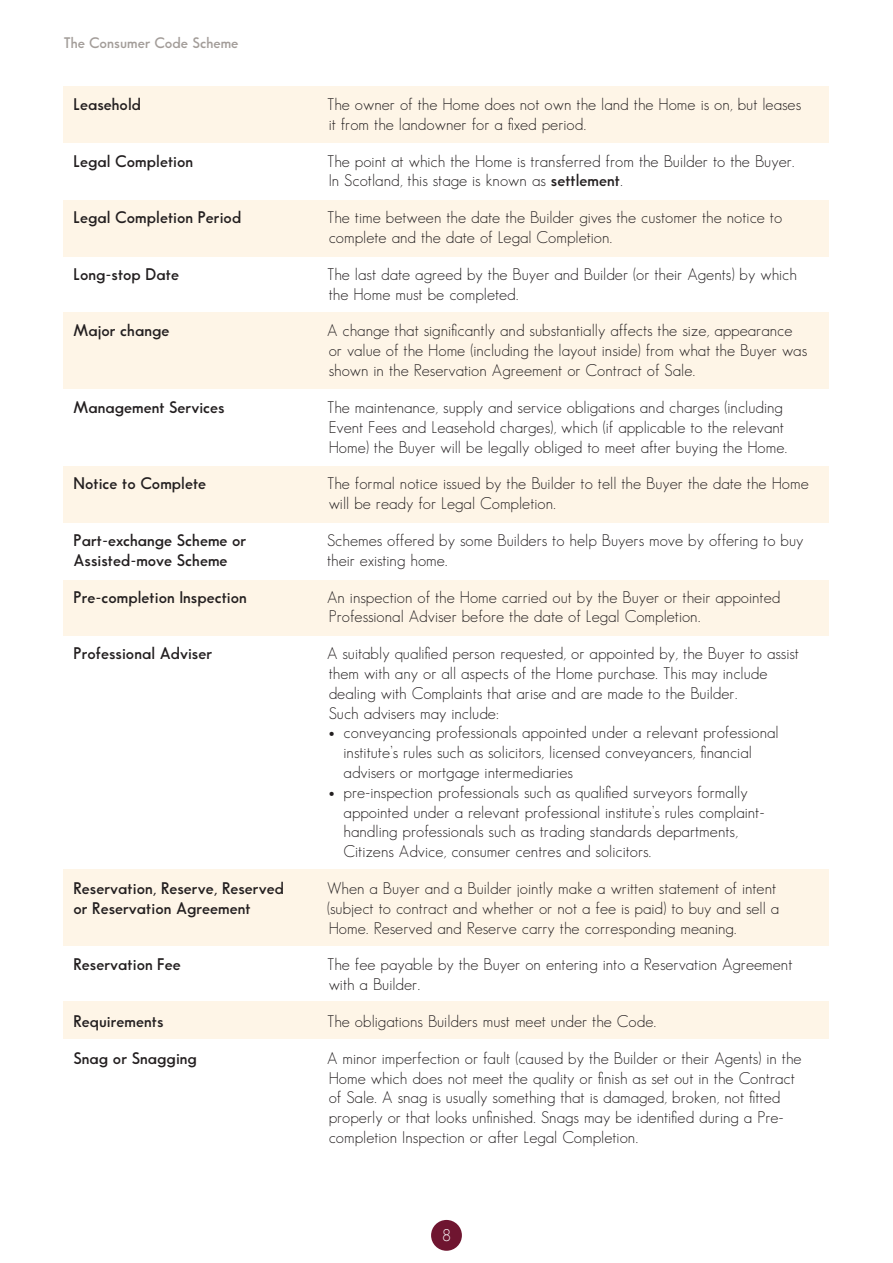
<style>
.page{position:relative;width:893px;height:1263px;background:#fff}
.page>*{position:absolute;margin:0;border:0;box-sizing:border-box;transform-origin:0 0}
.body_text{font:16.5px/19.8px "Sans Serif FLF";color:#231f20}
.body_text-2{font:600 16.5px "Sans Serif FLF";color:#231f20}
.t1{font:16.5px "Sans Serif FLF";color:#fff}
.t2{font:600 15px "Sans Serif FLF";color:#a39d99}
.s1{font-weight:600}
</style>
<div class="page">
<div style="left:431px;top:1220px;width:31px;height:31px;background:#6f1530;border-radius:50%"></div>
<div style="left:64px;top:86px;width:765px;height:57px;background:#fef5e7"></div>
<div style="left:64px;top:200px;width:765px;height:57px;background:#fef5e7"></div>
<div style="left:64px;top:313px;width:765px;height:76px;background:#fef5e7"></div>
<div style="left:64px;top:466px;width:765px;height:57px;background:#fef5e7"></div>
<div style="left:64px;top:869px;width:765px;height:76px;background:#fef5e7"></div>
<div style="left:64px;top:1001px;width:765px;height:38px;background:#fef5e7"></div>
<div style="left:64px;top:580px;width:765px;height:56px;background:#fef5e7"></div>
<p class="t2" style="left:64px;top:34px;width:176px">The Consumer Code Scheme</p>
<p class="body_text-2" style="left:74px;top:95px;width:69px">Leasehold</p>
<p class="body_text" style="left:327px;top:94px;width:476px">The owner of the Home does not own the land the Home is on, but leases it from the landowner for a fixed period.</p>
<p class="body_text-2" style="left:74px;top:152px;width:121px">Legal Completion</p>
<p class="body_text" style="left:327px;top:151px;width:469px">The point at which the Home is transferred from the Builder to the Buyer.<br>In Scotland, this stage is known as <span class="s1">settlement</span>.</p>
<p class="body_text-2" style="left:74px;top:208px;width:169px">Legal Completion Period</p>
<p class="body_text" style="left:327px;top:207px;width:457px">The time between the date the Builder gives the customer the notice to complete and the date of Legal Completion.</p>
<p class="body_text-2" style="left:74px;top:265px;width:107px">Long-stop Date</p>
<p class="body_text" style="left:327px;top:264px;width:471px">The last date agreed by the Buyer and Builder (or their Agents) by which the Home must be completed.</p>
<p class="body_text-2" style="left:74px;top:321px;width:97px">Major change</p>
<p class="body_text" style="left:327px;top:321px;width:482px">A change that significantly and substantially affects the size, appearance or value of the Home (including the layout inside) from what the Buyer was shown in the Reservation Agreement or Contract of Sale.</p>
<p class="body_text-2" style="left:74px;top:398px;width:153px">Management Services</p>
<p class="body_text" style="left:327px;top:397px;width:462px">The maintenance, supply and service obligations and charges (including<br>Event Fees and Leasehold charges), which (if applicable to the relevant<br>Home) the Buyer will be legally obliged to meet after buying the Home.</p>
<p class="body_text-2" style="left:74px;top:474px;width:134px">Notice to Complete</p>
<p class="body_text" style="left:327px;top:474px;width:483px">The formal notice issued by the Builder to tell the Buyer the date the Home will be ready for Legal Completion.</p>
<p class="body_text-2" style="left:74px;top:531px;width:174px">Part-exchange Scheme or</p>
<p class="body_text" style="left:327px;top:530px;width:478px">Schemes offered by some Builders to help Buyers move by offering to buy</p>
<p class="body_text-2" style="left:74px;top:551px;width:155px">Assisted-move Scheme</p>
<p class="body_text" style="left:327px;top:550px;width:122px">their existing home.</p>
<p class="body_text-2" style="left:74px;top:587px;width:175px">Pre-completion Inspection</p>
<p class="body_text" style="left:327px;top:587px;width:455px">An inspection of the Home carried out by the Buyer or their appointed<br>Professional Adviser before the date of Legal Completion.</p>
<p class="body_text-2" style="left:74px;top:644px;width:140px">Professional Adviser</p>
<p class="body_text" style="left:327px;top:643px;width:473px">A suitably qualified person requested, or appointed by, the Buyer to assist them with any or all aspects of the Home purchase. This may include dealing with Complaints that arise and are made to the Builder.<br>Such advisers may include:</p>
<p class="body_text" style="left:344px;top:723px;width:437px;text-indent:-15px">• conveyancing professionals appointed under a relevant professional institute’s rules such as solicitors, licensed conveyancers, financial advisers or mortgage intermediaries</p>
<p class="body_text" style="left:344px;top:782px;width:423px;text-indent:-15px">• pre-inspection professionals such as qualified surveyors formally appointed under a relevant professional institute’s rules complaint&shy;handling professionals such as trading standards departments, Citizens Advice, consumer centres and solicitors.</p>
<p class="body_text-2" style="left:74px;top:879px;width:212px">Reservation, Reserve, Reserved</p>
<p class="body_text" style="left:327px;top:878px;width:451px">When a Buyer and a Builder jointly make a written statement of intent</p>
<p class="body_text-2" style="left:74px;top:899px;width:179px">or Reservation Agreement</p>
<p class="body_text" style="left:327px;top:898px;width:454px">(subject to contract and whether or not a fee is paid) to buy and sell a<br>Home. Reserved and Reserve carry the corresponding meaning.</p>
<p class="body_text-2" style="left:74px;top:955px;width:109px">Reservation Fee</p>
<p class="body_text" style="left:327px;top:955px;width:467px">The fee payable by the Buyer on entering into a Reservation Agreement with a Builder.</p>
<p class="body_text-2" style="left:74px;top:1012px;width:91px">Requirements</p>
<p class="body_text" style="left:327px;top:1011px;width:331px">The obligations Builders must meet under the Code.</p>
<p class="body_text-2" style="left:74px;top:1049px;width:125px">Snag or Snagging</p>
<p class="body_text" style="left:327px;top:1048px;width:476px">A minor imperfection or fault (caused by the Builder or their Agents) in the Home which does not meet the quality or finish as set out in the Contract of Sale. A snag is usually something that is damaged, broken, not fitted properly or that looks unfinished. Snags may be identified during a Pre&shy;completion Inspection or after Legal Completion.</p>
<p class="t1" style="left:442px;top:1226px;width:10px">8</p>
</div>
